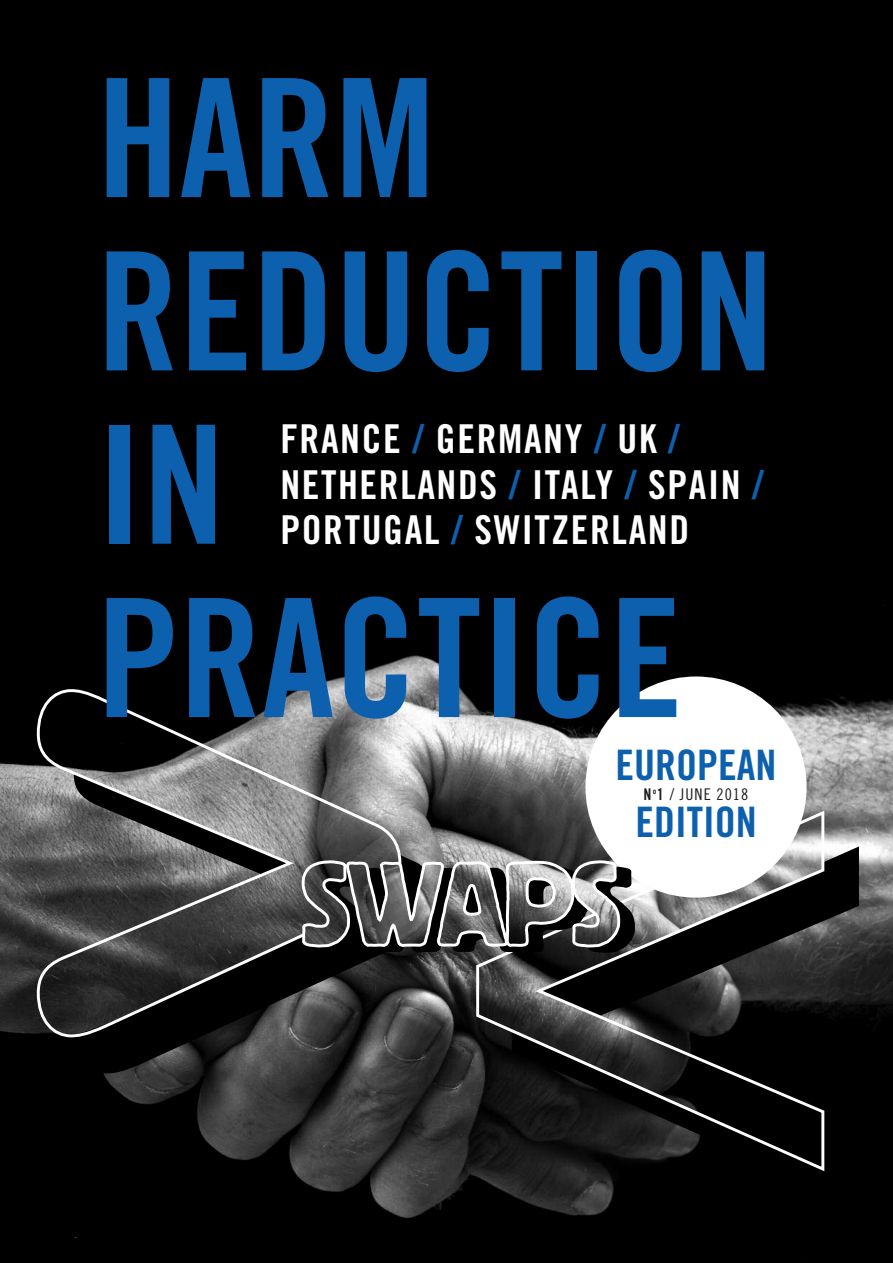
<style>
.page{position:relative;width:893px;height:1263px;background:#fff}
.page>*{position:absolute;margin:0;border:0;box-sizing:border-box;transform-origin:0 0}
.t1{font:164.85px/173.2px "Trade Gothic Bold Cond Twenty";color:#0d60ae}
.t2{font:42px/57px "Trade Gothic Bold Cond Twenty";color:#0d60ae;text-align:center}
.t3{font:39.75px/45.2px "Trade Gothic Bold Cond Twenty";letter-spacing:.04em;color:#fff}
.t4{font:16.05px "Trade Gothic Cond Eighteen";letter-spacing:.065em;color:#231f20}
.s1{color:#0d60ae}
.s2{font-family:"Trade Gothic Bold Cond Twenty"}
</style>
<div class="page">
<img style="left:0;top:632px;width:893px;height:631px">
<div style="left:0;top:0;width:893px;height:632px;background:#000"></div>
<div style="left:585px;top:676px;width:222px;height:222px;background:#fff;border-radius:50%"></div>
<svg style="left:511px;top:845px;width:349px;height:362px;background:#111"></svg>
<svg style="left:475px;top:808px;width:351px;height:365px"></svg>
<svg style="left:73px;top:770px;width:353px;height:304px;background:#3f3f3f"></svg>
<svg style="left:35px;top:688px;width:368px;height:351px;background:#4f4f4f"></svg>
<svg style="left:300px;top:859px;width:336px;height:95px;background:#646464"></svg>
<h1 class="t1" style="left:97px;top:65px;width:679px">HARM<br>REDUCTION<br>IN<br>PRACTICE</h1>
<p class="t3" style="left:280px;top:420px;width:485px">FRANCE <span class="s1">/</span> GERMANY <span class="s1">/</span> UK <span class="s1">/<br></span>NETHERLANDS <span class="s1">/</span> ITALY <span class="s1">/</span> SPAIN <span class="s1">/<br></span>PORTUGAL <span class="s1">/</span> SWITZERLAND</p>
<p class="t2" style="left:616px;top:740px;width:162px">EUROPEAN<br>EDITION</p>
<p class="t4" style="left:644px;top:788px;width:106px"><span class="s2">N</span><sup>o</sup><span class="s2">1</span> / JUNE 2018</p>
</div>
